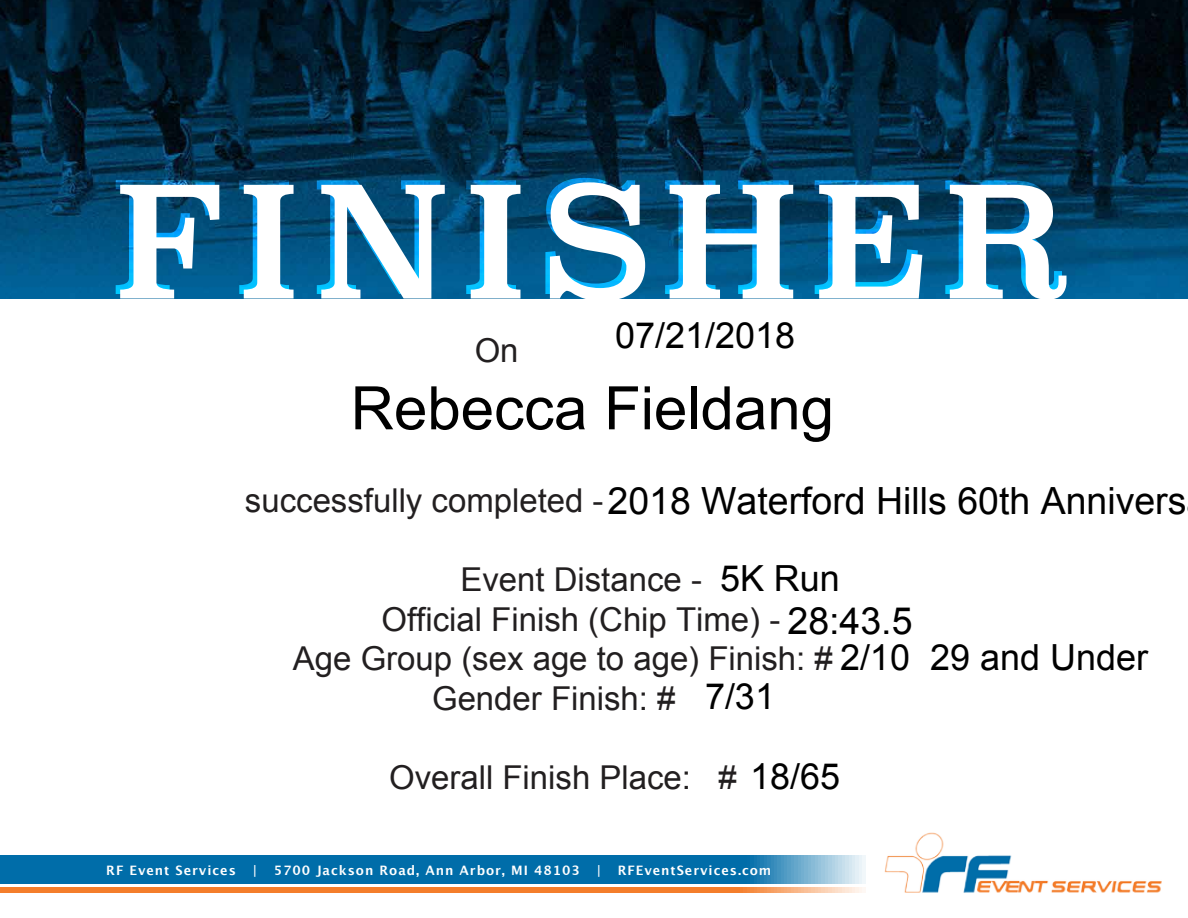
<style>
.page{position:relative;width:1188px;height:918px;background:#fff}
.page>*{position:absolute;margin:0;border:0;box-sizing:border-box;transform-origin:0 0}
.t1{font:153px "Superclarendon";letter-spacing:.1em;color:#fff}
.t2{font:60px "Arial";color:#000}
.t3{font:37.5px "Arial";color:#000}
.t4{font:36px "Arial";color:#000}
.t5{font:32.85px "Arial";color:#221f20}
.t6{font:700 13.05px "Lucida Grande";letter-spacing:.075em;color:#fff}
.s1{font-size:36px;color:#000}
</style>
<div class="page">
<img style="left:0;top:0;width:1188px;height:298px">
<img style="left:884px;top:832px;width:278px;height:61px">
<svg style="left:0;top:856px;width:865px;height:27px;background:#1076ae"></svg>
<svg style="left:0;top:887px;width:865px;height:5px;background:#f48739"></svg>
<h1 class="t1" style="left:110px;top:135px;width:957px">FINISHER</h1>
<p class="t5" style="left:475px;top:328px;width:45px">On</p>
<p class="t4" style="left:615px;top:315px;width:182px">07/21/2018</p>
<h2 class="t2" style="left:351px;top:375px;width:485px">Rebecca Fieldang</h2>
<p class="t3" style="left:608px;top:480px;width:581px">2018 Waterford Hills 60th Annivers</p>
<p class="t5" style="left:245px;top:479px;width:360px">successfully completed -</p>
<p class="t4" style="left:720px;top:558px;width:121px">5K Run</p>
<p class="t5" style="left:460px;top:558px;width:243px">Event Distance -</p>
<p class="t5" style="left:382px;top:598px;width:400px">Official Finish (Chip Time) -</p>
<p class="t5" style="left:293px;top:637px;width:619px">Age Group (sex age to age) Finish: # <span class="s1">2/10</span></p>
<p class="t5" style="left:432px;top:677px;width:245px">Gender Finish: #</p>
<p class="t3" style="left:788px;top:600px;width:127px">28:43.5</p>
<p class="t4" style="left:705px;top:677px;width:72px">7/31</p>
<p class="t4" style="left:930px;top:638px;width:220px">29 and Under</p>
<p class="t5" style="left:389px;top:756px;width:452px">Overall Finish Place: # <span class="s1">18/65</span></p>
<p class="t6" style="left:106px;top:860px;width:131px">RF Event Services</p>
<p class="t6" style="left:252px;top:860px;width:6px">|</p>
<p class="t6" style="left:274px;top:860px;width:308px">5700 Jackson Road, Ann Arbor, MI 48103</p>
<p class="t6" style="left:596px;top:860px;width:6px">|</p>
<p class="t6" style="left:618px;top:860px;width:155px">RFEventServices.com</p>
</div>
